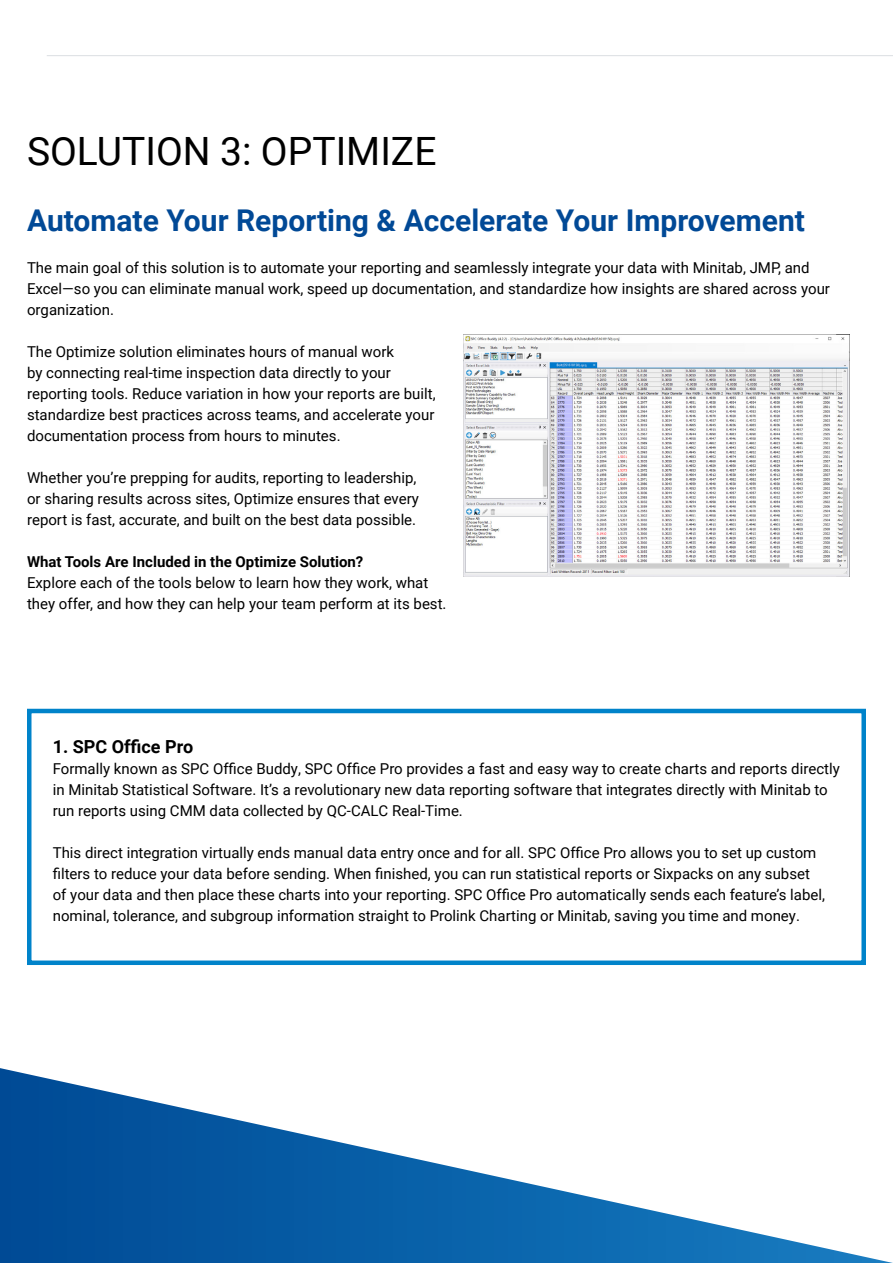
<style>
.page{position:relative;width:893px;height:1263px;background:#fff}
.page>*{position:absolute;margin:0;border:0;box-sizing:border-box;transform-origin:0 0}
.t1{font:39px "Roboto";color:#000}
.t2{font:700 30px "Roboto";color:#014996}
.t3{font:700 18px "Roboto";color:#000}
.t4{font:15px/21px "Roboto";color:#000}
.t5{font:700 15px "Roboto";color:#000}
</style>
<div class="page">
<hr style="left:47px;top:55px;width:846px;height:1px;background:#dbdee2">
<img style="left:463px;top:335px;width:386px;height:242px">
<div style="left:27px;top:709px;width:839px;height:256px;border:4px solid #0083ca"></div>
<svg style="left:0;top:1068px;width:893px;height:195px"></svg>
<h1 class="t1" style="left:27px;top:124px;width:411px">SOLUTION 3: OPTIMIZE</h1>
<h2 class="t2" style="left:27px;top:199px;width:779px">Automate Your Reporting &amp; Accelerate Your Improvement</h2>
<p class="t4" style="left:27px;top:256px;width:804px">The main goal of this solution is to automate your reporting and seamlessly integrate your data with Minitab, JMP, and<br>Excel—so you can eliminate manual work, speed up documentation, and standardize how insights are shared across your organization.</p>
<p class="t4" style="left:27px;top:340px;width:410px">The Optimize solution eliminates hours of manual work<br>by connecting real-time inspection data directly to your reporting tools. Reduce variation in how your reports are built, standardize best practices across teams, and accelerate your documentation process from hours to minutes.</p>
<p class="t4" style="left:27px;top:466px;width:393px">Whether you’re prepping for audits, reporting to leadership, or sharing results across sites, Optimize ensures that every report is fast, accurate, and built on the best data possible.</p>
<p class="t5" style="left:27px;top:551px;width:338px">What Tools Are Included in the Optimize Solution?</p>
<p class="t4" style="left:27px;top:571px;width:421px">Explore each of the tools below to learn how they work, what they offer, and how they can help your team perform at its best.</p>
<p class="t3" style="left:53px;top:734px;width:142px">1. SPC Office Pro</p>
<p class="t4" style="left:53px;top:758px;width:789px">Formally known as SPC Office Buddy, SPC Office Pro provides a fast and easy way to create charts and reports directly in Minitab Statistical Software. It’s a revolutionary new data reporting software that integrates directly with Minitab to run reports using CMM data collected by QC-CALC Real-Time.</p>
<p class="t4" style="left:53px;top:842px;width:774px">This direct integration virtually ends manual data entry once and for all. SPC Office Pro allows you to set up custom filters to reduce your data before sending. When finished, you can run statistical reports or Sixpacks on any subset of your data and then place these charts into your reporting. SPC Office Pro automatically sends each feature’s label, nominal, tolerance, and subgroup information straight to Prolink Charting or Minitab, saving you time and money.</p>
</div>
